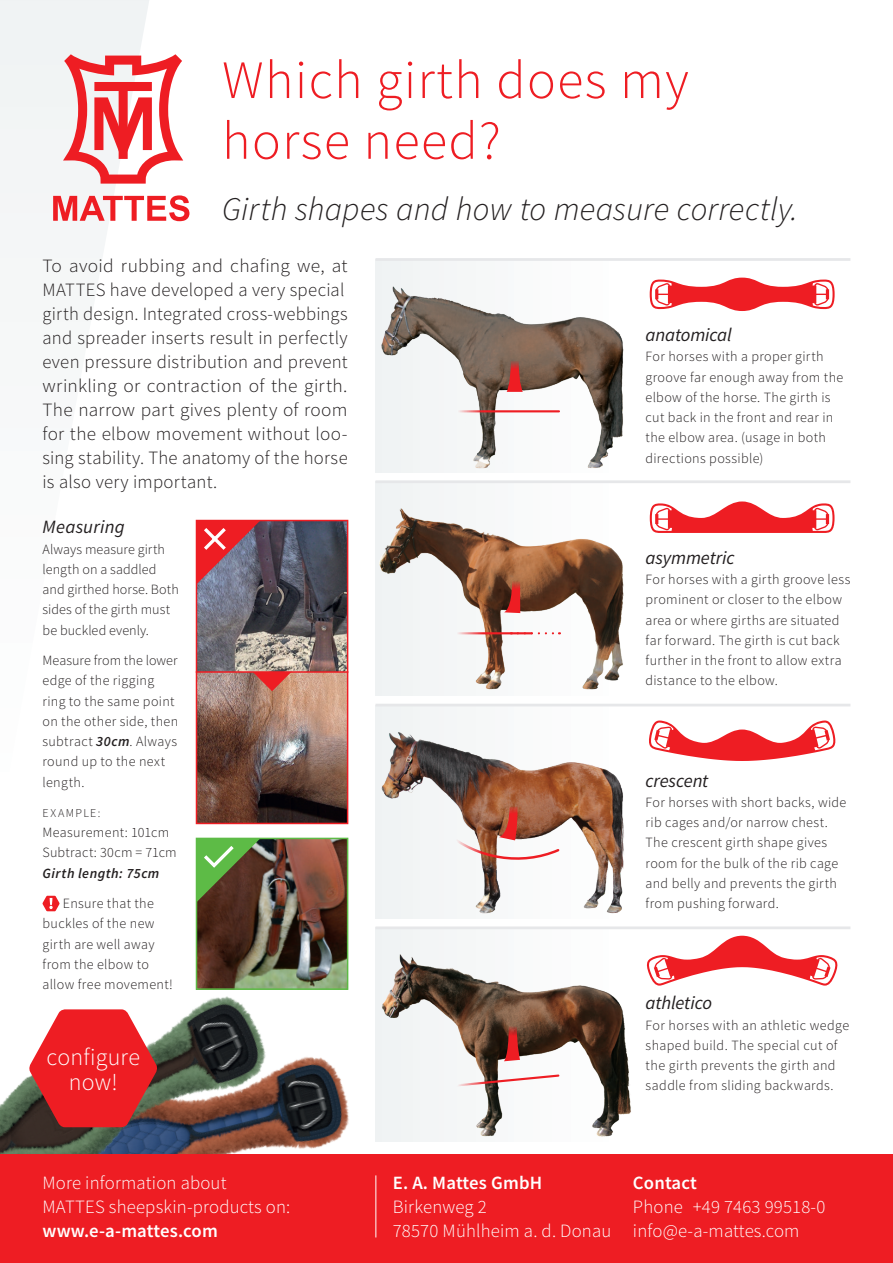
<style>
.page{position:relative;width:893px;height:1263px;background:#fff}
.page>*{position:absolute;margin:0;border:0;box-sizing:border-box;transform-origin:0 0}
.t1{font:300 54px/60.8px "Source Sans Pro";letter-spacing:.025em;color:#ee1d23}
.t2{font:italic 300 33px "Source Sans Pro";letter-spacing:.005em;color:#231f20}
.t3{font:300 24px/25.5px "Source Sans Pro";letter-spacing:.01em;color:#fff;text-align:center}
.t4{font:300 18.75px/24px "Source Sans Pro";letter-spacing:.015em;color:#231f20;scale:1.04 1}
.t5{font:300 18.75px/24px "Source Sans Pro";letter-spacing:.01em;color:#fff}
.t6{font:600 18.75px "Source Sans Pro";letter-spacing:.01em;color:#fff}
.t7{font:italic 18.75px "Source Sans Pro";letter-spacing:-.01em;color:#231f20}
.t8{font:italic 18.75px "Source Sans Pro";letter-spacing:.01em;color:#231f20}
.t9{font:300 14.1px/20.2px "Source Sans Pro";letter-spacing:.025em;color:#231f20}
.t10{font:italic 600 14.1px "Source Sans Pro";letter-spacing:.035em;color:#231f20}
.t11{font:300 12px "Source Sans Pro";letter-spacing:.115em;color:#231f20}
.s1{font-weight:600;font-style:italic}
</style>
<div class="page">
<img style="left:294px;top:1057px;width:55px;height:92px">
<img style="left:0;top:965px;width:294px;height:189px">
<svg style="left:650px;top:278px;width:185px;height:33px"></svg>
<svg style="left:650px;top:501px;width:184px;height:32px"></svg>
<svg style="left:646px;top:936px;width:192px;height:49px"></svg>
<svg style="left:649px;top:720px;width:187px;height:41px"></svg>
<svg style="left:28px;top:1009px;width:130px;height:118px;background:#d93e41"></svg>
<svg style="left:0;top:0;width:149px;height:258px"></svg>
<svg style="left:63px;top:54px;width:120px;height:130px"></svg>
<svg style="left:53px;top:195px;width:136px;height:26px"></svg>
<div style="left:0;top:1154px;width:893px;height:109px;background:#ee1d23"></div>
<hr style="left:375px;top:1175px;width:1px;height:62px;background:#fff">
<svg style="left:42px;top:896px;width:18px;height:15px"></svg>
<div style="left:375px;top:259px;width:242px;height:214px;background:#f6f8f8"></div>
<div style="left:375px;top:928px;width:242px;height:213px;background:#f5f7f7"></div>
<div style="left:375px;top:705px;width:242px;height:213px;background:#f5f7f7"></div>
<div style="left:375px;top:482px;width:242px;height:213px;background:#f6f8f8"></div>
<hr style="left:375px;top:480px;width:475px;height:3px;background:#e6e7e9">
<hr style="left:375px;top:704px;width:475px;height:2px;background:#e6e7e9">
<hr style="left:375px;top:258px;width:475px;height:3px;background:#e6e7e9">
<hr style="left:375px;top:926px;width:475px;height:3px;background:#e6e7e9">
<img style="left:382px;top:954px;width:249px;height:183px">
<svg style="left:504px;top:1026px;width:16px;height:35px"></svg>
<svg style="left:445px;top:1073px;width:116px;height:15px"></svg>
<img style="left:379px;top:508px;width:245px;height:182px">
<svg style="left:504px;top:581px;width:16px;height:32px"></svg>
<svg style="left:532px;top:632px;width:28px;height:2px"></svg>
<hr style="left:448px;top:632px;width:84px;height:2px;background:#ee1d23">
<img style="left:381px;top:732px;width:243px;height:182px">
<svg style="left:442px;top:806px;width:119px;height:60px"></svg>
<img style="left:381px;top:286px;width:243px;height:183px">
<hr style="left:448px;top:410px;width:111px;height:2px;background:#ee1d23">
<svg style="left:507px;top:361px;width:16px;height:31px"></svg>
<img style="left:199px;top:523px;width:146px;height:298px">
<img style="left:199px;top:841px;width:146px;height:146px">
<svg style="left:199px;top:523px;width:61px;height:61px;background:#ab5766"></svg>
<svg style="left:199px;top:841px;width:61px;height:61px;background:#5f733b"></svg>
<div style="left:196px;top:838px;width:152px;height:152px;border:2px solid #5dbb46"></div>
<div style="left:196px;top:520px;width:152px;height:304px;border:2px solid #ee1d23"></div>
<svg style="left:253px;top:673px;width:38px;height:18px"></svg>
<hr style="left:196px;top:671px;width:152px;height:2px;background:#ee1d23">
<h1 class="t1" style="left:222px;top:50px;width:468px">Which girth does my horse need?</h1>
<h2 class="t2" style="left:222px;top:188px;width:577px">Girth shapes and how to measure correctly.</h2>
<p class="t4" style="left:43px;top:254px;width:295px">To avoid rubbing and chafing we, at MATTES have developed a very special girth design. Integrated cross-webbings and spreader inserts result in perfectly even pressure distribution and prevent wrinkling or contraction of the girth.<br>The narrow part gives plenty of room for the elbow movement without loo&shy;sing stability. The anatomy of the horse is also very important.</p>
<h3 class="t8" style="left:43px;top:515px;width:84px">Measuring</h3>
<p class="t9" style="left:43px;top:539px;width:138px">Always measure girth length on a saddled and girthed horse. Both sides of the girth must be buckled evenly.</p>
<p class="t9" style="left:43px;top:650px;width:137px">Measure from the lower edge of the rigging ring to the same point on the other side, then subtract <span class="s1">30cm</span>. Always round up to the next length.</p>
<p class="t11" style="left:43px;top:806px;width:59px">EXAMPLE:</p>
<p class="t9" style="left:43px;top:822px;width:136px">Measurement: 101cm<br>Subtract: 30cm = 71cm</p>
<p class="t10" style="left:43px;top:864px;width:118px">Girth length: 75cm</p>
<p class="t9" style="left:43px;top:893px;width:132px;text-indent:20px">Ensure that the buckles of the new girth are well away from the elbow to allow free movement!</p>
<h3 class="t3" style="left:46px;top:1044px;width:95px">configure now!</h3>
<h3 class="t5" style="left:43px;top:1171px;width:249px">More information about<br>MATTES sheepskin-products on:</h3>
<h3 class="t6" style="left:43px;top:1219px;width:177px">www.e-a-mattes.com</h3>
<h3 class="t7" style="left:646px;top:323px;width:88px">anatomical</h3>
<p class="t9" style="left:646px;top:346px;width:199px">For horses with a proper girth groove far enough away from the elbow of the horse. The girth is cut back in the front and rear in the elbow area. (usage in both directions possible)</p>
<h3 class="t7" style="left:646px;top:546px;width:91px">asymmetric</h3>
<p class="t9" style="left:646px;top:569px;width:206px">For horses with a girth groove less prominent or closer to the elbow area or where girths are situated far forward. The girth is cut back further in the front to allow extra distance to the elbow.</p>
<h3 class="t7" style="left:646px;top:768px;width:64px">crescent</h3>
<p class="t9" style="left:645px;top:792px;width:202px">For horses with short backs, wide rib cages and/or narrow chest.<br>The crescent girth shape gives room for the bulk of the rib cage and belly and prevents the girth from pushing forward.</p>
<h3 class="t7" style="left:646px;top:991px;width:68px">athletico</h3>
<p class="t9" style="left:646px;top:1015px;width:205px">For horses with an athletic wedge shaped build. The special cut of the girth prevents the girth and saddle from sliding backwards.</p>
<h3 class="t6" style="left:393px;top:1171px;width:151px">E. A. Mattes GmbH</h3>
<h3 class="t5" style="left:393px;top:1195px;width:220px">Birkenweg 2<br>78570 Mühlheim a. d. Donau</h3>
<h3 class="t6" style="left:633px;top:1171px;width:66px">Contact</h3>
<h3 class="t5" style="left:633px;top:1195px;width:194px">Phone +49 7463 99518-0 info@e-a-mattes.com</h3>
</div>
